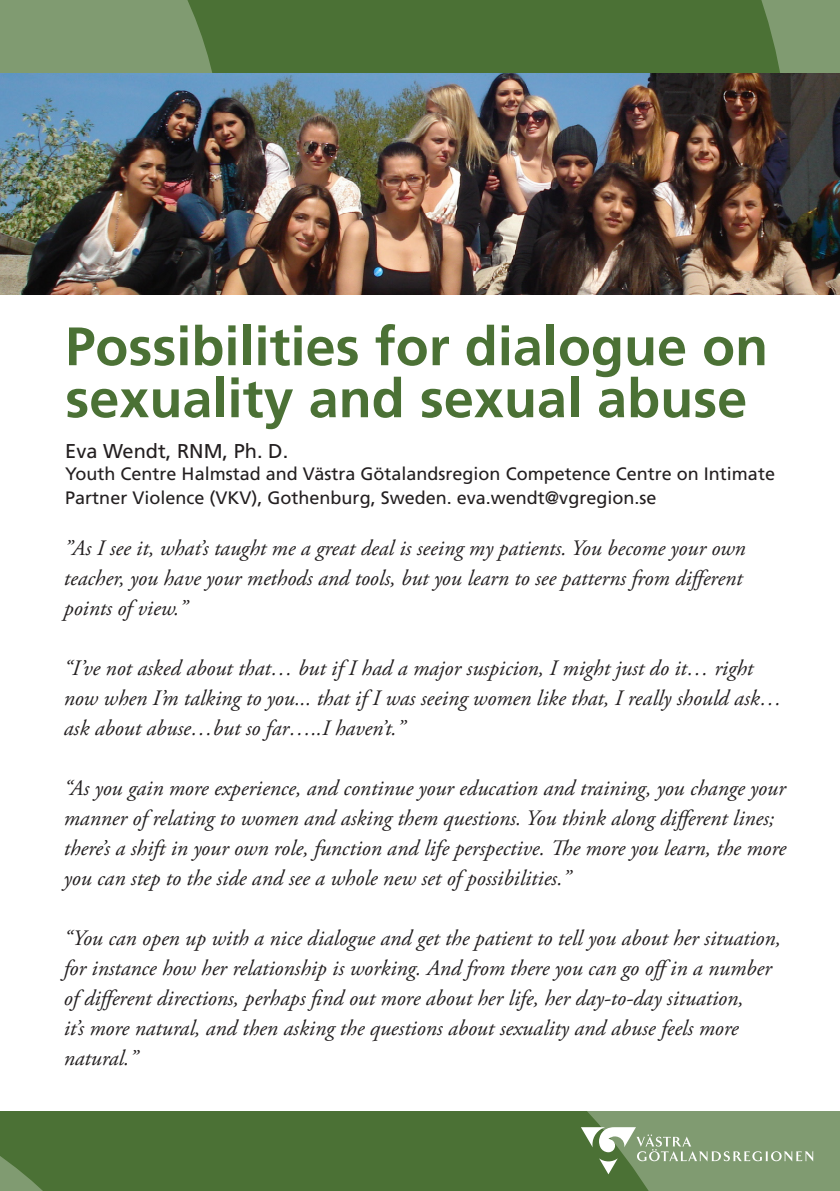
<style>
.page{position:relative;width:840px;height:1191px;background:#fff}
.page>*{position:absolute;margin:0;border:0;box-sizing:border-box;transform-origin:0 0}
.t1{font:700 54px/52px "Frutiger LT Std";color:#4b7135}
.t2{font:italic 22px/30px "Adobe Garamond Pro";color:#231f20}
.t3{font:20px "Frutiger LT Std";color:#231f20}
.t4{font:18px/24px "Frutiger LT Std";color:#231f20}
</style>
<div class="page">
<img style="left:0;top:72px;width:839px;height:223px">
<svg style="left:0;top:1111px;width:839px;height:80px;background:#53783f"></svg>
<svg style="left:580px;top:1127px;width:233px;height:47px;background:#8aa37c"></svg>
<svg style="left:0;top:0;width:839px;height:72px;background:#5b7e48"></svg>
<p class="t1" style="left:65px;top:321px;width:704px">Possibilities for dialogue on sexuality and sexual abuse</p>
<p class="t3" style="left:65px;top:439px;width:224px">Eva Wendt, RNM, Ph. D.</p>
<p class="t4" style="left:65px;top:462px;width:710px">Youth Centre Halmstad and Västra Götalandsregion Competence Centre on Intimate<br>Partner Violence (VKV), Gothenburg, Sweden. eva.wendt@vgregion.se</p>
<p class="t2" style="left:64px;top:533px;width:683px">”As I see it, what’s taught me a great deal is seeing my patients. You become your own teacher, you have your methods and tools, but you learn to see patterns from different points of view.”</p>
<p class="t2" style="left:64px;top:653px;width:719px">“I’ve not asked about that… but if I had a major suspicion, I might just do it… right now when I’m talking to you... that if I was seeing women like that, I really should ask… ask about abuse…but so far…..I haven’t.”</p>
<p class="t2" style="left:64px;top:773px;width:723px">“As you gain more experience, and continue your education and training, you change your manner of relating to women and asking them questions. You think along different lines; there’s a shift in your own role, function and life perspective. The more you learn, the more you can step to the side and see a whole new set of possibilities.”</p>
<p class="t2" style="left:64px;top:923px;width:718px">“You can open up with a nice dialogue and get the patient to tell you about her situation, for instance how her relationship is working. And from there you can go offin a number of different directions, perhaps find out more about her life, her day-to-day situation,<br>it’s more natural, and then asking the questions about sexuality and abuse feels more natural.”</p>
</div>
